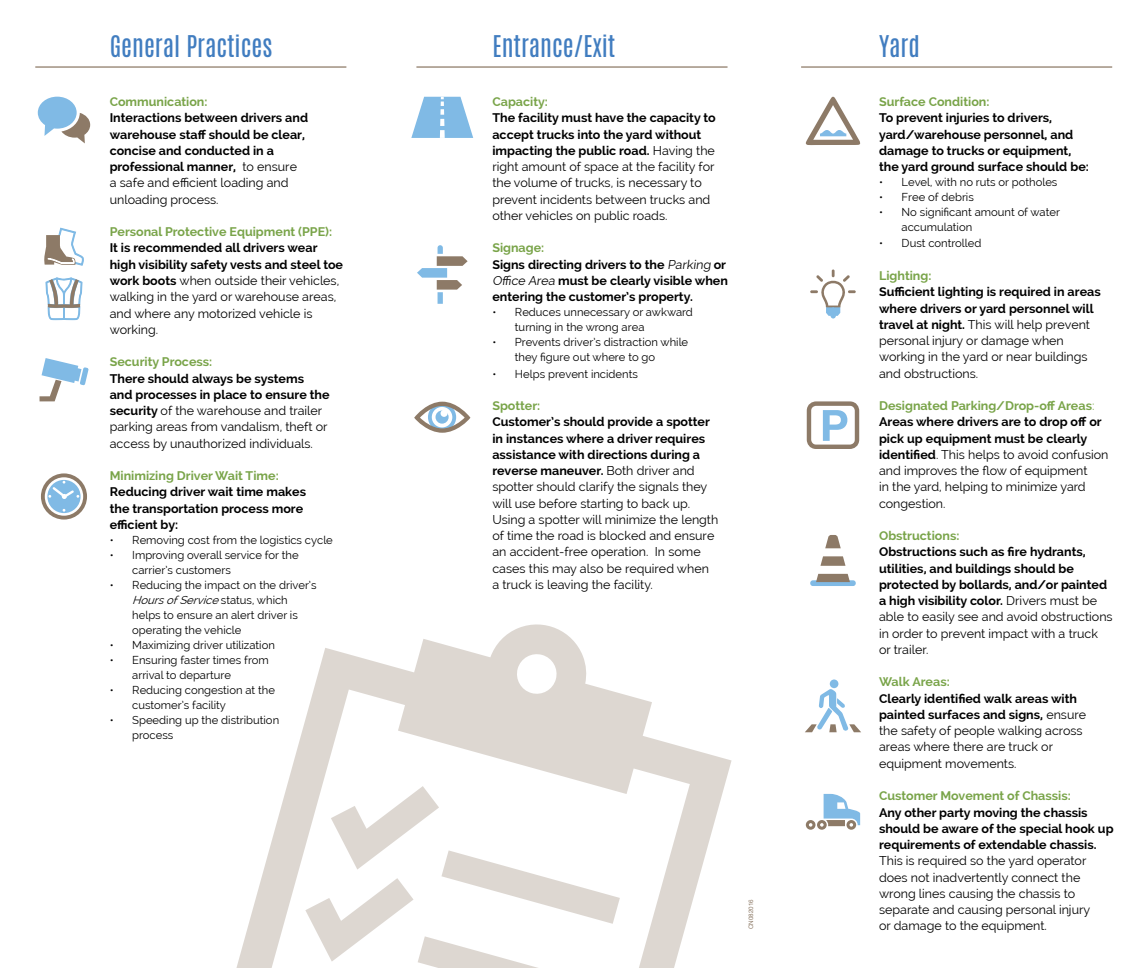
<style>
.page{position:relative;width:1148px;height:968px;background:#fff}
.page>*{position:absolute;margin:0;border:0;box-sizing:border-box;transform-origin:0 0}
.t1{font:25px "Antonio";color:#417dc0}
.t2{font:12.5px/16.2px "Raleway";color:#000}
.t3{font:700 12.5px/16.2px "Raleway";color:#000}
.t4{font:700 12.5px "Raleway";color:#79a449}
.t5{font:11.25px/15px "Raleway";color:#000}
.t6{font:6.25px "Helvetica Neue LT Pro";color:#8d7a67}
.s1{font-weight:400}
.s2{font-weight:700}
.s3{font-style:italic}
.s4{color:#79a449}
.s5{font-weight:700;color:#79a449}
</style>
<div class="page">
<svg style="left:45px;top:277px;width:38px;height:44px"></svg>
<svg style="left:44px;top:227px;width:40px;height:39px"></svg>
<svg style="left:417px;top:245px;width:50px;height:59px"></svg>
<svg style="left:38px;top:97px;width:52px;height:46px"></svg>
<svg style="left:810px;top:269px;width:45px;height:49px"></svg>
<svg style="left:805px;top:793px;width:55px;height:36px"></svg>
<svg style="left:236px;top:624px;width:495px;height:344px"></svg>
<svg style="left:41px;top:473px;width:46px;height:46px"></svg>
<svg style="left:810px;top:580px;width:45px;height:6px"></svg>
<svg style="left:816px;top:574px;width:34px;height:8px"></svg>
<svg style="left:820px;top:556px;width:25px;height:10px"></svg>
<svg style="left:825px;top:535px;width:15px;height:13px"></svg>
<svg style="left:414px;top:401px;width:56px;height:32px"></svg>
<svg style="left:805px;top:679px;width:56px;height:53px"></svg>
<svg style="left:805px;top:97px;width:55px;height:48px"></svg>
<svg style="left:411px;top:97px;width:62px;height:41px"></svg>
<svg style="left:823px;top:410px;width:24px;height:31px"></svg>
<div style="left:806px;top:401px;width:53px;height:48px;border:4px solid #8d7a67;border-radius:7px"></div>
<svg style="left:40px;top:358px;width:49px;height:43px"></svg>
<hr style="left:35px;top:66px;width:311px;height:2px;background:#8d7a67">
<hr style="left:416px;top:66px;width:311px;height:2px;background:#8d7a67">
<hr style="left:801px;top:66px;width:311px;height:2px;background:#8d7a67">
<h1 class="t1" style="left:110px;top:28px;width:164px">General Practices</h1>
<p class="t4" style="left:110px;top:95px;width:99px">Communication:</p>
<p class="t3" style="left:110px;top:110px;width:200px">Interactions between drivers and warehouse staff should be clear, concise and conducted in a professional manner, <span class="s1">to ensure<br>a safe and efficient loading and unloading process.</span></p>
<p class="t4" style="left:110px;top:225px;width:224px">Personal Protective Equipment (PPE):</p>
<p class="t2" style="left:110px;top:240px;width:235px"><span class="s2">It is recommended all drivers wear high visibility safety vests and steel toe work boots</span> when outside their vehicles, walking in the yard or warehouse areas, and where any motorized vehicle is working.</p>
<p class="t4" style="left:110px;top:355px;width:104px">Security Process:</p>
<p class="t2" style="left:110px;top:370px;width:221px"><span class="s2">There should always be systems and processes in place to ensure the security</span> of the warehouse and trailer parking areas from vandalism, theft or access by unauthorized individuals.</p>
<p class="t4" style="left:110px;top:468px;width:170px">Minimizing Driver Wait Time:</p>
<p class="t3" style="left:110px;top:484px;width:198px">Reducing driver wait time makes the transportation process more efficient by:</p>
<p class="t5" style="left:110px;top:532px;width:225px">• Removing cost from the logistics cycle</p>
<p class="t5" style="left:132px;top:547px;width:168px;text-indent:-22px">• Improving overall service for the carrier’s customers</p>
<p class="t5" style="left:132px;top:577px;width:186px;text-indent:-22px">• Reducing the impact on the driver’s<br><span class="s3">HoursofService</span>s t a t u s , w h i c h helps to ensure an alert driver is operating the vehicle</p>
<p class="t5" style="left:110px;top:637px;width:167px">• Maximizing driver utilization</p>
<p class="t5" style="left:132px;top:652px;width:138px;text-indent:-22px">• Ensuring faster times from arrival to departure</p>
<p class="t5" style="left:132px;top:682px;width:144px;text-indent:-22px">• Reducing congestion at the customer’s facility</p>
<p class="t5" style="left:132px;top:712px;width:148px;text-indent:-22px">• Speeding up the distribution process</p>
<h1 class="t1" style="left:492px;top:28px;width:125px">Entrance/Exit</h1>
<p class="t4" style="left:492px;top:95px;width:57px">Capacity:</p>
<p class="t2" style="left:492px;top:110px;width:225px"><span class="s2">The facility must have the capacity to accept trucks into the yard without impacting the public road.</span> Having the right amount of space at the facility for the volume of trucks, is necessary to prevent incidents between trucks and other vehicles on public roads.</p>
<p class="t3" style="left:492px;top:240px;width:237px"><span class="s4">Signage:<br></span>Signs directing drivers to the <span class="s1">Parking</span> or<br><span class="s1">Office Area</span> must be clearly visible when entering the customer’s property.</p>
<p class="t5" style="left:515px;top:305px;width:179px;text-indent:-22px">• Reduces unnecessary or awkward turning in the wrong area</p>
<p class="t5" style="left:515px;top:335px;width:175px;text-indent:-22px">• Prevents driver’s distraction while they figure out where to go</p>
<p class="t5" style="left:492px;top:366px;width:147px">• Helps prevent incidents</p>
<p class="t4" style="left:492px;top:398px;width:49px">Spotter:</p>
<p class="t2" style="left:492px;top:414px;width:227px"><span class="s2">Customer’s should provide a spotter in instances where a driver requires assistance with directions during a reverse maneuver.</span> Both driver and spotter should clarify the signals they will use before starting to back up.<br>Using a spotter will minimize the length of time the road is blocked and ensure an accident-free operation. In some cases this may also be required when a truck is leaving the facility.</p>
<p class="t6" style="left:747px;top:929px;width:31px;rotate:-90deg">CN082016</p>
<h1 class="t1" style="left:879px;top:28px;width:42px">Yard</h1>
<p class="t4" style="left:879px;top:95px;width:112px">Surface Condition:</p>
<p class="t3" style="left:879px;top:110px;width:211px">To prevent injuries to drivers, yard/warehouse personnel, and damage to trucks or equipment, the yard ground surface should be:</p>
<p class="t5" style="left:879px;top:175px;width:180px">• Level, with no ruts or potholes</p>
<p class="t5" style="left:879px;top:190px;width:96px">• Free of debris</p>
<p class="t5" style="left:901px;top:205px;width:160px;text-indent:-22px">• No significant amount of water accumulation</p>
<p class="t5" style="left:879px;top:236px;width:104px">• Dust controlled</p>
<p class="t4" style="left:879px;top:268px;width:54px">Lighting:</p>
<p class="t2" style="left:879px;top:284px;width:223px"><span class="s2">Sufficient lighting is required in areas where drivers or yard personnel will travel at night.</span> This will help prevent personal injury or damage when working in the yard or near buildings and obstructions.</p>
<p class="t2" style="left:879px;top:397px;width:231px"><span class="s5">Designated Parking/Drop-off Areas</span><span class="s4">:<br></span><span class="s2">Areas where drivers are to drop off or pick up equipment must be clearly identified</span>. This helps to avoid confusion and improves the flow of equipment<br>in the yard, helping to minimize yard congestion.</p>
<p class="t4" style="left:879px;top:528px;width:82px">Obstructions:</p>
<p class="t3" style="left:879px;top:544px;width:235px">Obstructions such as fire hydrants, utilities, and buildings should be protected by bollards, and/or painted a high visibility color. <span class="s1">Drivers must be able to easily see and avoid obstructions in order to prevent impact with a truck or trailer.</span></p>
<p class="t4" style="left:879px;top:675px;width:72px">Walk Areas:</p>
<p class="t2" style="left:879px;top:690px;width:209px"><span class="s2">Clearly identified walk areas with painted surfaces and signs,</span> ensure the safety of people walking across areas where there are truck or equipment movements.</p>
<p class="t4" style="left:879px;top:788px;width:193px">Customer Movement of Chassis:</p>
<p class="t3" style="left:879px;top:804px;width:236px">Any other party moving the chassis should be aware of the special hook up requirements of extendable chassis.</p>
<p class="t2" style="left:879px;top:852px;width:213px">This is required so the yard operator does not inadvertently connect the wrong lines causing the chassis to separate and causing personal injury</p>
<p class="t2" style="left:879px;top:917px;width:169px">or damage to the equipment.</p>
</div>
